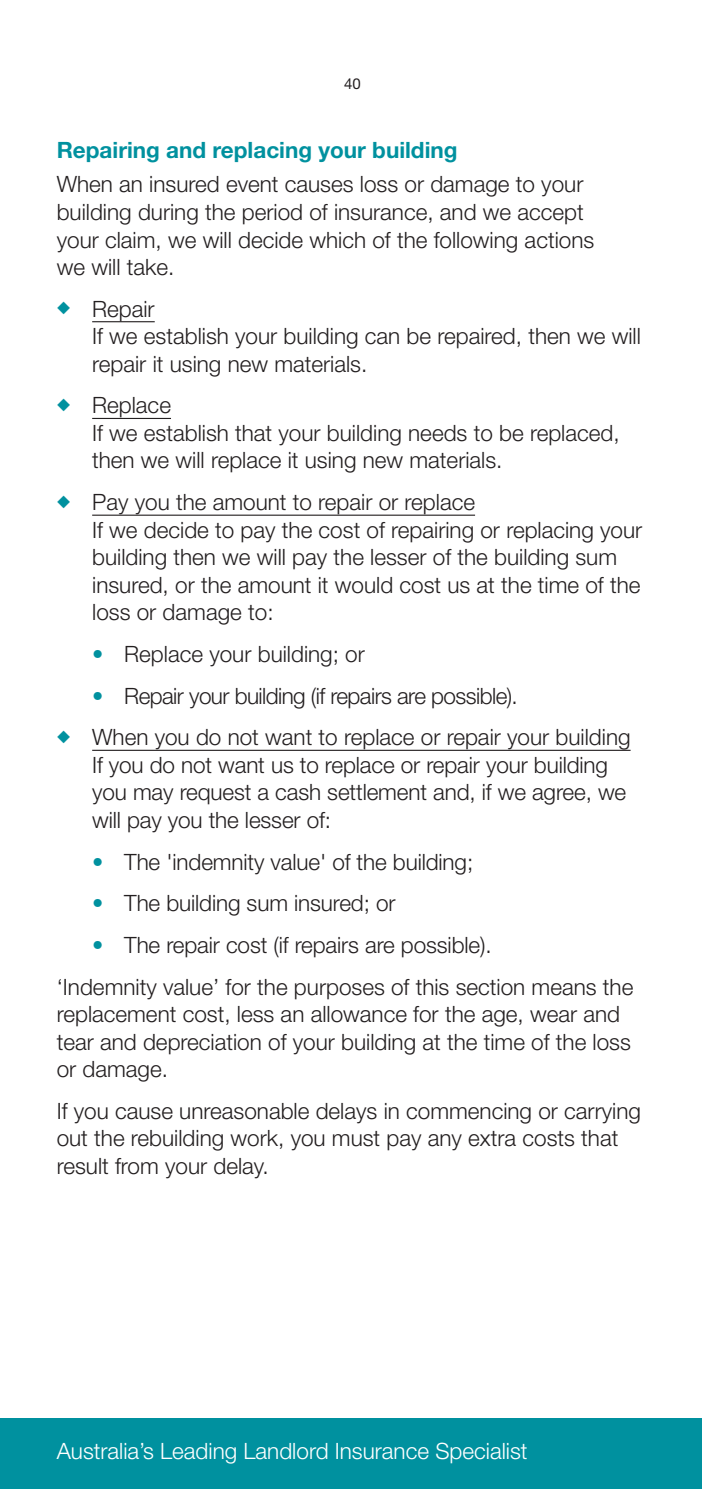
<style>
.page{position:relative;width:702px;height:1489px;background:#fff}
.page>*{position:absolute;margin:0;border:0;box-sizing:border-box;transform-origin:0 0}
.t1{font:300 22.5px/27.5px "Helvetica Neue LT Std";color:#231f20}
.t2{font:300 22.5px "Helvetica Neue LT Std";color:#fff}
.t3{font:300 22.5px "Helvetica Neue LT Std";letter-spacing:-.025em;color:#231f20}
.t4{font:700 22.5px "Helvetica Neue LT Std";color:#00919f}
.t5{font:15px "Helvetica Neue LT Std";color:#231f20}
.s1{color:#00919f}
.s2{font-style:italic;color:#00919f}
</style>
<div class="page">
<div style="left:0;top:1417px;width:702px;height:71px;background:#00919f"></div>
<hr style="left:92px;top:321px;width:63px;height:1px;background:#231f20">
<hr style="left:92px;top:418px;width:79px;height:1px;background:#231f20">
<hr style="left:92px;top:514px;width:383px;height:1px;background:#231f20">
<hr style="left:92px;top:749px;width:538px;height:1px;background:#231f20">
<p class="t5" style="left:344px;top:75px;width:18px">40</p>
<p class="t4" style="left:57px;top:136px;width:402px">Repairing and replacing your building</p>
<p class="t1" style="left:57px;top:170px;width:539px">When an insured event causes loss or damage to your building during the period of insurance, and we accept your claim, we will decide which of the following actions we will take.</p>
<p class="t1" style="left:92px;top:294px;width:550px;text-indent:-35px"><span class="s1">◆</span> Repair<br>If we establish your building can be repaired, then we will repair it using new materials.</p>
<p class="t1" style="left:92px;top:391px;width:529px;text-indent:-35px"><span class="s1">◆</span> Replace<br>If we establish that your building needs to be replaced, then we will replace it using new materials.</p>
<p class="t1" style="left:92px;top:488px;width:551px;text-indent:-35px"><span class="s1">◆</span> Pay you the amount to repair or replace<br>If we decide to pay the cost of repairing or replacing your building then we will pay the lesser of the building sum insured, or the amount it would cost us at the time of the loss or damage to:</p>
<p class="t1" style="left:92px;top:639px;width:274px"><span class="s2">•</span> Replace your building; or</p>
<p class="t3" style="left:92px;top:681px;width:427px"><span class="s2">•</span> Repair your building (if repairs are possible).</p>
<p class="t1" style="left:92px;top:723px;width:540px;text-indent:-35px"><span class="s1">◆</span> When you do not want to replace or repair your building If you do not want us to replace or repair your building you may request a cash settlement and, if we agree, we will pay you the lesser of:</p>
<p class="t1" style="left:92px;top:847px;width:382px"><span class="s2">•</span> The 'indemnity value' of the building;</p>
<p class="t1" style="left:92px;top:889px;width:305px"><span class="s2">•</span> The building sum insured; or</p>
<p class="t1" style="left:57px;top:923px;width:578px;line-height:41.8px;text-indent:35px"><span class="s2">•</span> The repair cost (if repairs are possible).<br>‘Indemnity value’ for the purposes of this section means the</p>
<p class="t1" style="left:57px;top:999px;width:575px">replacement cost, less an allowance for the age, wear and tear and depreciation of your building at the time of the loss or damage.</p>
<p class="t1" style="left:57px;top:1096px;width:585px">If you cause unreasonable delays in commencing or carrying out the rebuilding work, you must pay any extra costs that result from your delay.</p>
<p class="t2" style="left:57px;top:1436px;width:472px">Australia’s Leading Landlord Insurance Specialist</p>
</div>
